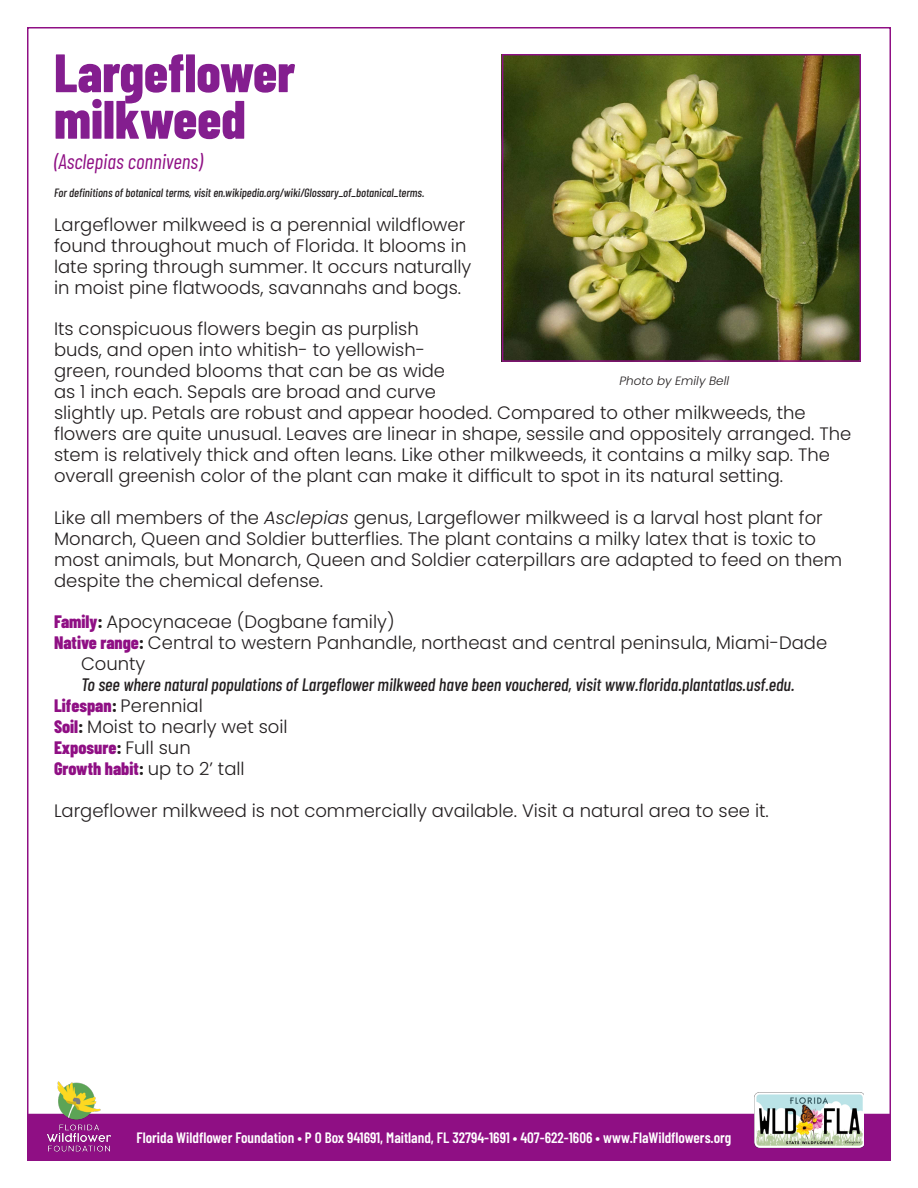
<style>
.page{position:relative;width:918px;height:1188px;background:#fff}
.page>*{position:absolute;margin:0;border:0;box-sizing:border-box;transform-origin:0 0}
.t1{font:800 54px/46.5px "Barlow Condensed";color:#841e8f}
.t2{font:italic 21px "Barlow Condensed";color:#8f0f84}
.t3{font:300 18px/21px "Poppins";color:#231f20}
.t4{font:italic 500 18px "Barlow Condensed";color:#231f20}
.t5{font:800 18px "Barlow Condensed";color:#8f0f84}
.t6{font:600 15px "Barlow Condensed";color:#fff}
.t7{font:italic 500 12px "Barlow Condensed";color:#231f20}
.t8{font:italic 300 12px "Poppins";color:#231f20}
.s1{font-style:italic}
.s2{font-family:"Barlow Condensed";font-weight:800;color:#8f0f84}
.s3{font-family:"Barlow Condensed";font-weight:800}
.s4{color:#231f20}
.s5{font-family:"Poppins";font-weight:300;color:#231f20}
</style>
<div class="page">
<div style="left:27px;top:1114px;width:864px;height:47px;background:#8f0f84"></div>
<img style="left:754px;top:1092px;width:110px;height:55px">
<img style="left:504px;top:56px;width:355px;height:304px">
<div style="left:502px;top:54px;width:359px;height:308px;border:1px solid #8f0f84"></div>
<img style="left:44px;top:1082px;width:70px;height:70px">
<p class="t1" style="left:54px;top:47px;width:243px">Largeflower milkweed</p>
<p class="t2" style="left:54px;top:146px;width:150px">(Asclepias connivens)</p>
<p class="t7" style="left:54px;top:184px;width:372px">For definitions of botanical terms, visit en.wikipedia.org/wiki/Glossary_of_botanical_terms.</p>
<p class="t3" style="left:54px;top:214px;width:419px">Largeflower milkweed is a perennial wildflower found throughout much of Florida. It blooms in late spring through summer. It occurs naturally in moist pine flatwoods, savannahs and bogs.</p>
<p class="t3" style="left:54px;top:319px;width:799px">Its conspicuous flowers begin as purplish<br>buds, and open into whitish- to yellowish-<br>green, rounded blooms that can be as wide<br>as 1 inch each. Sepals are broad and curve<br>slightly up. Petals are robust and appear hooded. Compared to other milkweeds, the flowers are quite unusual. Leaves are linear in shape, sessile and oppositely arranged. The stem is relatively thick and often leans. Like other milkweeds, it contains a milky sap. The overall greenish color of the plant can make it difficult to spot in its natural setting.</p>
<p class="t3" style="left:54px;top:507px;width:790px">Like all members of the <span class="s1">Asclepias</span> genus, Largeflower milkweed is a larval host plant for Monarch, Queen and Soldier butterflies. The plant contains a milky latex that is toxic to most animals, but Monarch, Queen and Soldier caterpillars are adapted to feed on them despite the chemical defense.</p>
<p class="t3" style="left:54px;top:611px;width:342px"><span class="s2">Family</span><span class="s3">:</span> Apocynaceae (Dogbane family)</p>
<p class="t3" style="left:81px;top:632px;width:748px;text-indent:-27px"><span class="s2">Native range</span><span class="s3">:</span> Central to western Panhandle, northeast and central peninsula, Miami-Dade<br>County</p>
<p class="t4" style="left:81px;top:672px;width:715px">To see where natural populations of Largeflower milkweed have been vouchered, visit www.florida.plantatlas.usf.edu.</p>
<p class="t3" style="left:54px;top:695px;width:150px"><span class="s2">Lifespan</span><span class="s3">:</span> Perennial</p>
<p class="t3" style="left:54px;top:716px;width:235px"><span class="s2">Soil</span><span class="s3">:</span> Moist to nearly wet soil</p>
<p class="t5" style="left:54px;top:735px;width:138px">Exposure<span class="s4">:</span> <span class="s5">Full sun</span></p>
<p class="t5" style="left:54px;top:756px;width:192px">Growth habit<span class="s4">:</span> <span class="s5">up to 2’ tall</span></p>
<p class="t3" style="left:54px;top:800px;width:716px">Largeflower milkweed is not commercially available. Visit a natural area to see it.</p>
<p class="t8" style="left:619px;top:374px;width:111px">Photo by Emily Bell</p>
<p class="t6" style="left:137px;top:1127px;width:596px">Florida Wildflower Foundation • P O Box 941691, Maitland, FL 32794-1691 • 407-622-1606 • www.FlaWildflowers.org</p>
</div>
